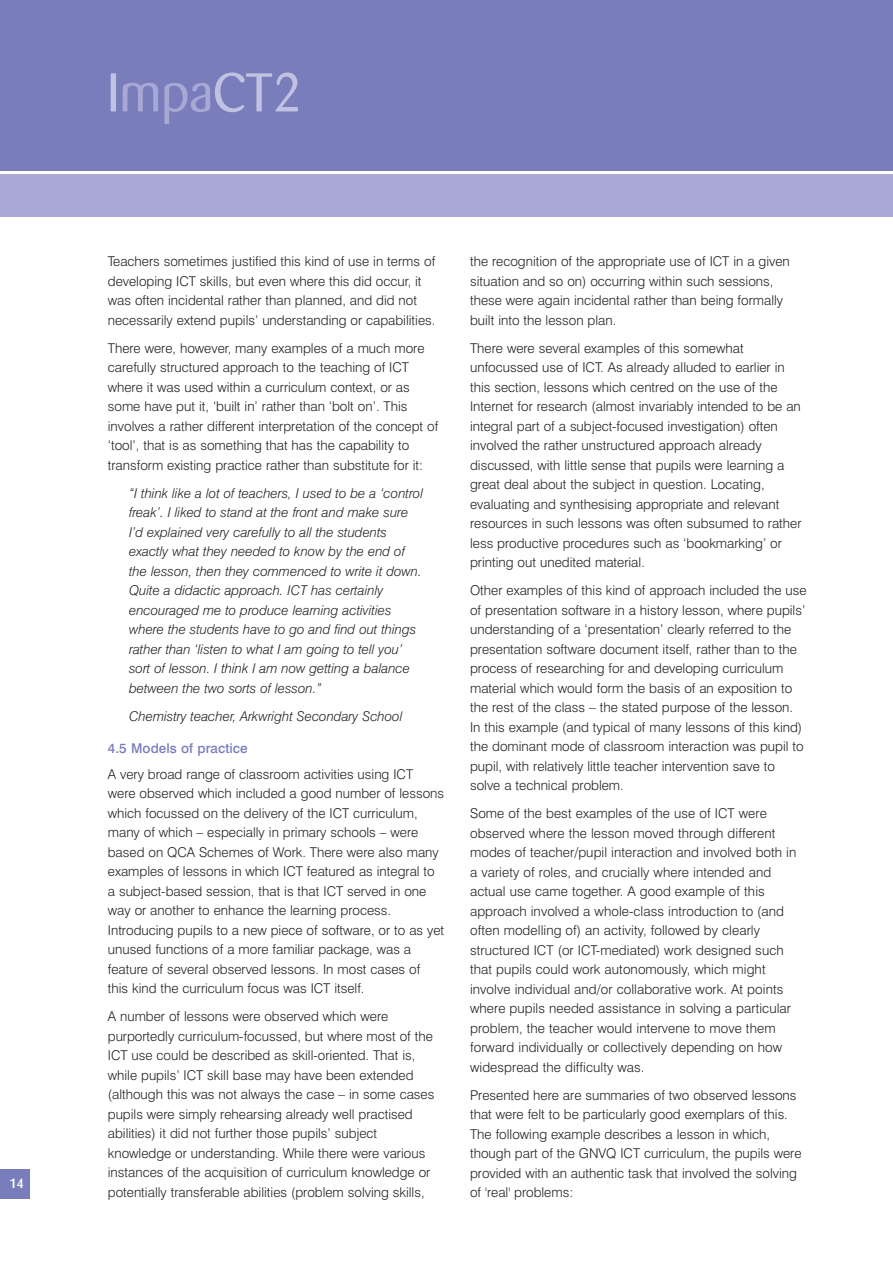
<style>
.page{position:relative;width:893px;height:1263px;background:#fff}
.page>*{position:absolute;margin:0;border:0;box-sizing:border-box;transform-origin:0 0}
.t1{font:54px "Barmeno";color:#c1c2e2}
.t2{font:300 13.5px/19.5px "Swiss 721 BT";color:#231f1f}
.t3{font:italic 300 13.5px/19.5px "Swiss 721 BT";color:#231f1f}
.t4{font:500 13.5px "Swiss 721 BT";letter-spacing:.005em;color:#797dbc}
.t5{font:500 13.5px "Barmeno";color:#fff}
.s1{color:#a7a8d4}
</style>
<div class="page">
<div style="left:0;top:0;width:892px;height:170px;background:#797dbc"></div>
<div style="left:0;top:175px;width:892px;height:42px;background:#a7a8d4"></div>
<div style="left:0;top:1169px;width:30px;height:30px;background:#797dbc"></div>
<p class="t5" style="left:9px;top:1177px;width:16px">14</p>
<h1 class="t1" style="left:107px;top:70px;width:196px">I<span class="s1">mpa</span>CT2</h1>
<p class="t2" style="left:108px;top:253px;width:329px">Teachers sometimes justified this kind of use in terms of developing ICT skills, but even where this did occur, it was often incidental rather than planned, and did not necessarily extend pupils’ understanding or capabilities.</p>
<p class="t2" style="left:108px;top:339px;width:332px">There were, however, many examples of a much more carefully structured approach to the teaching of ICT where it was used within a curriculum context, or as some have put it, ‘built in’ rather than ‘bolt on’. This involves a rather different interpretation of the concept of ‘tool’, that is as something that has the capability to transform existing practice rather than substitute for it:</p>
<p class="t3" style="left:129px;top:484px;width:295px">“I think like a lot of teachers, I used to be a ‘control freak’. I liked to stand at the front and make sure I’d explained very carefully to all the students exactly what they needed to know by the end of the lesson, then they commenced to write it down.<br>Quite a didactic approach. ICT has certainly encouraged me to produce learning activities where the students have to go and find out things rather than ‘listen to what I am going to tell you’ sort of lesson. I think I am now getting a balance between the two sorts of lesson.”</p>
<p class="t3" style="left:129px;top:707px;width:275px">Chemistry teacher, Arkwright Secondary School</p>
<p class="t4" style="left:108px;top:743px;width:141px">4.5 Models of practice</p>
<p class="t2" style="left:108px;top:766px;width:338px">A very broad range of classroom activities using ICT were observed which included a good number of lessons which focussed on the delivery of the ICT curriculum, many of which – especially in primary schools – were based on QCA Schemes of Work. There were also many examples of lessons in which ICT featured as integral to a subject-based session, that is that ICT served in one way or another to enhance the learning process.<br>Introducing pupils to a new piece of software, or to as yet unused functions of a more familiar package, was a feature of several observed lessons. In most cases of<br>this kind the curriculum focus was ICT itself.</p>
<p class="t2" style="left:108px;top:1008px;width:328px">A number of lessons were observed which were purportedly curriculum-focussed, but where most of the ICT use could be described as skill-oriented. That is, while pupils’ ICT skill base may have been extended (although this was not always the case – in some cases pupils were simply rehearsing already well practised abilities) it did not further those pupils’ subject knowledge or understanding. While there were various instances of the acquisition of curriculum knowledge or potentially transferable abilities (problem solving skills,</p>
<p class="t2" style="left:470px;top:253px;width:321px">the recognition of the appropriate use of ICT in a given situation and so on) occurring within such sessions, these were again incidental rather than being formally built into the lesson plan.</p>
<p class="t2" style="left:470px;top:339px;width:333px">There were several examples of this somewhat unfocussed use of ICT. As already alluded to earlier in this section, lessons which centred on the use of the Internet for research (almost invariably intended to be an integral part of a subject-focused investigation) often involved the rather unstructured approach already discussed, with little sense that pupils were learning a great deal about the subject in question. Locating, evaluating and synthesising appropriate and relevant resources in such lessons was often subsumed to rather less productive procedures such as ‘bookmarking’ or printing out unedited material.</p>
<p class="t2" style="left:470px;top:582px;width:338px">Other examples of this kind of approach included the use of presentation software in a history lesson, where pupils’ understanding of a ‘presentation’ clearly referred to the presentation software document itself, rather than to the process of researching for and developing curriculum material which would form the basis of an exposition to the rest of the class – the stated purpose of the lesson.<br>In this example (and typical of many lessons of this kind) the dominant mode of classroom interaction was pupil to pupil, with relatively little teacher intervention save to solve a technical problem.</p>
<p class="t2" style="left:470px;top:805px;width:328px">Some of the best examples of the use of ICT were observed where the lesson moved through different modes of teacher/pupil interaction and involved both in a variety of roles, and crucially where intended and actual use came together. A good example of this approach involved a whole-class introduction to (and often modelling of) an activity, followed by clearly structured ICT (or ICT-mediated) work designed such that pupils could work autonomously, which might involve individual and/or collaborative work. At points where pupils needed assistance in solving a particular problem, the teacher would intervene to move them forward individually or collectively depending on how widespread the difficulty was.</p>
<p class="t2" style="left:470px;top:1086px;width:333px">Presented here are summaries of two observed lessons that were felt to be particularly good exemplars of this.<br>The following example describes a lesson in which, though part of the GNVQ ICT curriculum, the pupils were provided with an authentic task that involved the solving of 'real' problems:</p>
</div>
